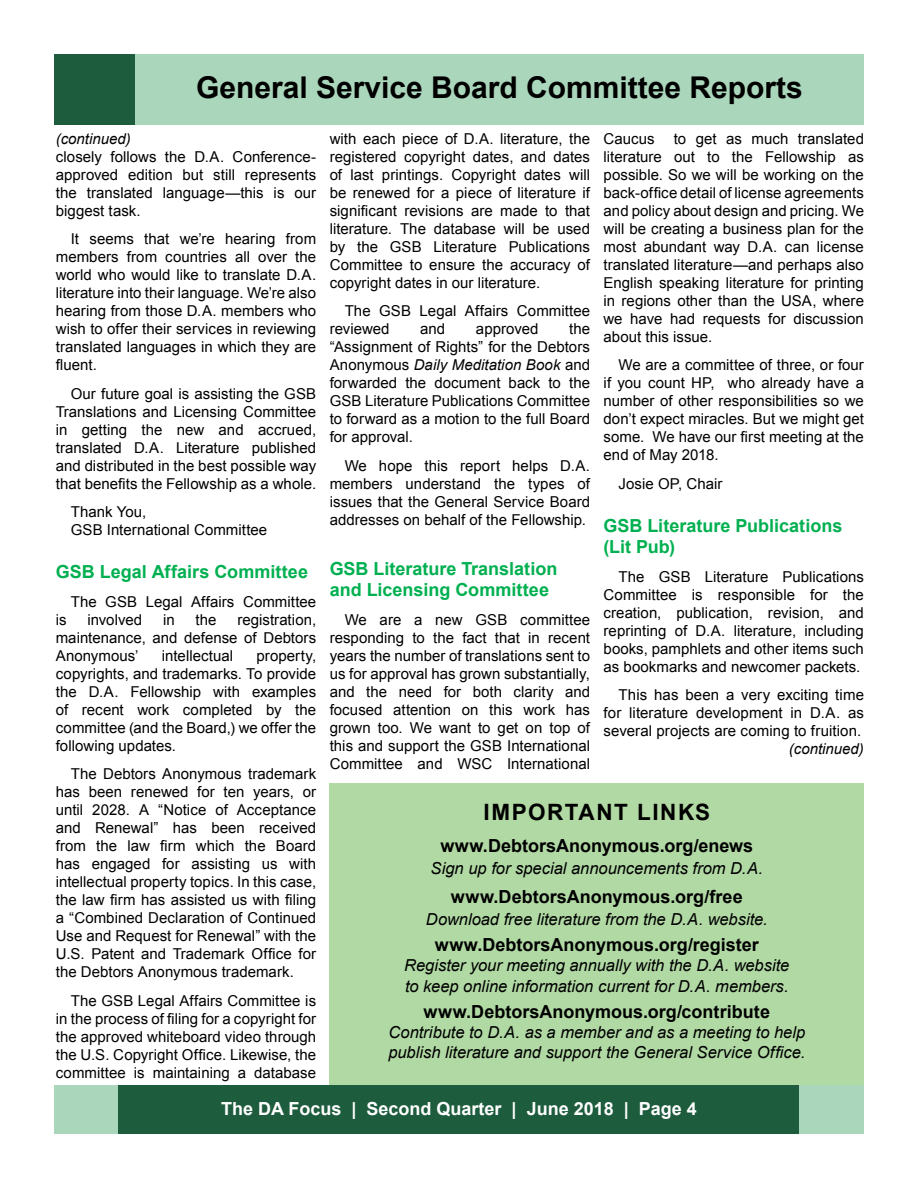
<style>
.page{position:relative;width:918px;height:1188px;background:#fff}
.page>*{position:absolute;margin:0;border:0;box-sizing:border-box;transform-origin:0 0}
.t1{font:700 30px "Arial";color:#000}
.t2{font:700 22.5px "Arial";letter-spacing:.065em;color:#000}
.t3{font:700 18px "Arial";color:#000}
.t4{font:700 18px/21.6px "Arial";color:#00b050}
.t5{font:700 18px "Arial";color:#fff}
.t6{font:italic 16.5px/21.6px "Arial";color:#000}
.t7{font:15px/18px "Arial";letter-spacing:.005em;color:#000;text-align:justify}
.t8{font:italic 15px "Arial";color:#000}
.s1{font-style:italic}
</style>
<div class="page">
<div style="left:330px;top:783px;width:534px;height:302px;background:#b1d9a4"></div>
<div style="left:54px;top:54px;width:85px;height:70px;background:#1d5c3d"></div>
<div style="left:135px;top:54px;width:729px;height:70px;background:#aad6bb"></div>
<div style="left:54px;top:1085px;width:810px;height:49px;background:#aad6bb"></div>
<div style="left:119px;top:1085px;width:680px;height:49px;background:#1d5c3d"></div>
<h1 class="t1" style="left:196px;top:68px;width:608px">General Service Board Committee Reports</h1>
<p class="t8" style="left:56px;top:129px;width:77px">(continued)</p>
<p class="t7" style="left:56px;top:147px;width:262px">closely follows the D.A. Conference&shy;approved edition but still represents the translated language—this is our biggest task.</p>
<p class="t7" style="left:56px;top:230px;width:262px;text-indent:15px">It seems that we’re hearing from members from countries all over the world who would like to translate D.A. literature into their language. We’re also hearing from those D.A. members who wish to offer their services in reviewing translated languages in which they are fluent.</p>
<p class="t7" style="left:56px;top:384px;width:262px;text-indent:15px">Our future goal is assisting the GSB Translations and Licensing Committee in getting the new and accrued, translated D.A. Literature published and distributed in the best possible way that benefits the Fellowship as a whole.</p>
<p class="t7" style="left:71px;top:503px;width:198px">Thank You,<br>GSB International Committee</p>
<p class="t4" style="left:56px;top:562px;width:254px">GSB Legal Affairs Committee</p>
<p class="t7" style="left:71px;top:593px;width:247px">The GSB Legal Affairs Committee</p>
<p class="t7" style="left:56px;top:611px;width:12px">is</p>
<p class="t7" style="left:88px;top:611px;width:56px">involved</p>
<p class="t7" style="left:163px;top:611px;width:13px">in</p>
<p class="t7" style="left:196px;top:611px;width:22px">the</p>
<p class="t7" style="left:56px;top:611px;width:262px;text-indent:182px">registration, maintenance, and defense of Debtors Anonymous’</p>
<p class="t7" style="left:162px;top:647px;width:73px">intellectual</p>
<p class="t7" style="left:56px;top:647px;width:262px;text-indent:201px">property, copyrights, and trademarks. To provide the D.A. Fellowship with examples of recent work completed by the committee (and the Board,) we offer the following updates.</p>
<p class="t7" style="left:56px;top:765px;width:262px;text-indent:15px">The Debtors Anonymous trademark has been renewed for ten years, or until 2028. A “Notice of Acceptance and Renewal” has been received from the law firm which the Board has engaged for assisting us with intellectual property topics. In this case, the law firm has assisted us with filing a “Combined Declaration of Continued Use and Request for Renewal” with the U.S. Patent and Trademark Office for the Debtors Anonymous trademark.</p>
<p class="t7" style="left:56px;top:992px;width:262px;text-indent:15px">The GSB Legal Affairs Committee is in the process of filing for a copyright for the approved whiteboard video through the U.S. Copyright Office. Likewise, the committee is maintaining a database</p>
<p class="t7" style="left:330px;top:129px;width:262px">with each piece of D.A. literature, the registered copyright dates, and dates of last printings. Copyright dates will be renewed for a piece of literature if significant revisions are made to that literature. The database will be used by the GSB Literature Publications Committee to ensure the accuracy of copyright dates in our literature.</p>
<p class="t7" style="left:330px;top:302px;width:262px;text-indent:15px">The GSB Legal Affairs Committee reviewed</p>
<p class="t7" style="left:330px;top:320px;width:262px;text-indent:239px">the “Assignment of Rights” for the Debtors Anonymous <span class="s1">Daily Meditation Book</span> and forwarded the document back to the GSB Literature Publications Committee to forward as a motion to the full Board for approval.</p>
<p class="t7" style="left:330px;top:456px;width:262px;text-indent:15px">We hope this report helps D.A. members understand the types of issues that the General Service Board addresses on behalf of the Fellowship.</p>
<p class="t4" style="left:330px;top:558px;width:229px">GSB Literature Translation and Licensing Committee</p>
<p class="t7" style="left:330px;top:611px;width:262px;text-indent:15px">We are a new GSB committee responding to the fact that in recent years the number of translations sent to us for approval has grown substantially, and the need for both clarity and focused attention on this work has grown too. We want to get on top of this and support the GSB International Committee and WSC International</p>
<p class="t7" style="left:420px;top:320px;width:27px">and</p>
<p class="t7" style="left:476px;top:320px;width:64px">approved</p>
<p class="t7" style="left:604px;top:129px;width:53px">Caucus</p>
<p class="t7" style="left:604px;top:129px;width:262px;text-indent:70px">to get as much translated literature out to the Fellowship as possible. So we will be working on the back-office detail of license agreements and policy about design and pricing. We will be creating a business plan for the most abundant way D.A. can license translated literature—and perhaps also English speaking literature for printing in regions other than the USA, where we have had requests for discussion about this issue.</p>
<p class="t7" style="left:604px;top:356px;width:262px;text-indent:15px">We are a committee of three, or four if you count HP, who already have a number of other responsibilities so we don’t expect miracles. But we might get some. We have our first meeting at the end of May 2018.</p>
<p class="t7" style="left:619px;top:474px;width:105px">Josie OP, Chair</p>
<p class="t4" style="left:604px;top:515px;width:240px">GSB Literature Publications (Lit Pub)</p>
<p class="t7" style="left:604px;top:568px;width:262px;text-indent:15px">The GSB Literature Publications Committee is responsible for the creation, publication, revision, and reprinting of D.A. literature, including books, pamphlets and other items such as bookmarks and newcomer packets.</p>
<p class="t7" style="left:604px;top:686px;width:262px;text-indent:15px">This has been a very exciting time for literature development in D.A. as several projects are coming to fruition.</p>
<p class="t8" style="left:789px;top:739px;width:77px">(continued)</p>
<h2 class="t2" style="left:483px;top:798px;width:228px">IMPORTANT LINKS</h2>
<p class="t3" style="left:440px;top:834px;width:314px">www.DebtorsAnonymous.org/enews</p>
<p class="t6" style="left:431px;top:858px;width:334px">Sign up for special announcements from D.A.</p>
<p class="t3" style="left:451px;top:885px;width:293px">www.DebtorsAnonymous.org/free</p>
<p class="t6" style="left:426px;top:908px;width:343px">Download free literature from the D.A. website.</p>
<p class="t3" style="left:435px;top:933px;width:326px">www.DebtorsAnonymous.org/register</p>
<p class="t6" style="left:404px;top:954px;width:387px">Register your meeting annually with the D.A. website to keep online information current for D.A. members.</p>
<p class="t3" style="left:424px;top:1000px;width:348px">www.DebtorsAnonymous.org/contribute</p>
<p class="t6" style="left:388px;top:1023px;width:418px;line-height:19.8px">Contribute to D.A. as a member and as a meeting to help publish literature and support the General Service Office.</p>
<p class="t5" style="left:221px;top:1097px;width:477px">The DA Focus | Second Quarter | June 2018 | Page 4</p>
</div>
